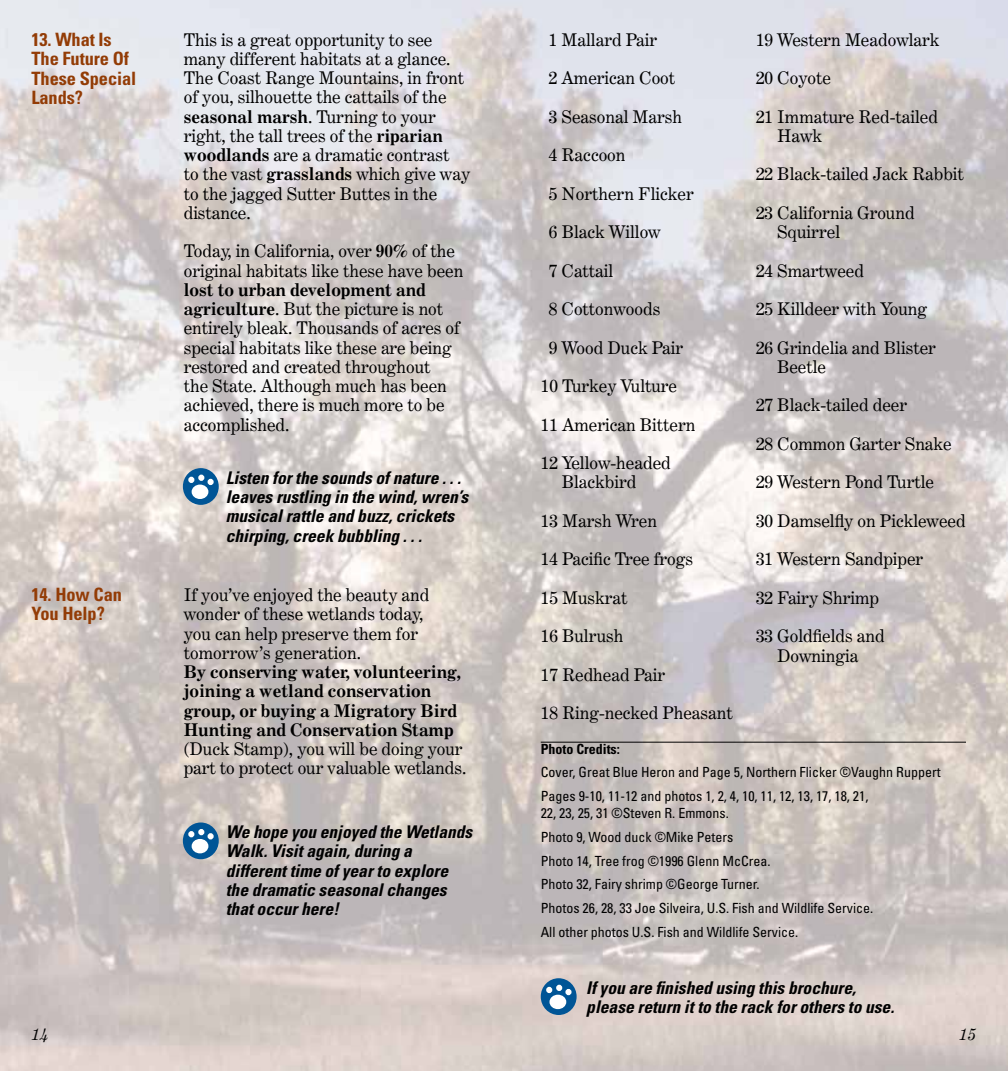
<style>
.page{position:relative;width:1008px;height:1071px;background:#fff}
.page>*{position:absolute;margin:0;border:0;box-sizing:border-box;transform-origin:0 0}
.t1{font:700 condensed 18.38px/19.2px "Univers";letter-spacing:-.005em;color:#933c06}
.t2{font:17.5px/19.2px "Century Expanded BT";color:#000}
.t3{font:italic 700 condensed 17.5px/19.2px "Univers";color:#000}
.t4{font:700 17.5px/19.2px "Century Expanded BT";color:#000}
.t5{font:italic 17.5px "Century Expanded BT";color:#000}
.t6{font:condensed 14px/23.8px "Univers";color:#000}
.t7{font:700 condensed 14px "Univers";color:#000}
.s1{font-weight:700}
</style>
<div class="page">
<img style="left:0;top:0;width:1008px;height:1071px">
<div style="left:184px;top:469px;width:34px;height:35px;background:#005596;border-radius:50%"></div>
<div style="left:183px;top:468px;width:36px;height:37px;border:2px solid #005596;border-radius:50%"></div>
<div style="left:193px;top:485px;width:15px;height:13px;background:#fff;border-radius:50%"></div>
<div style="left:192px;top:485px;width:16px;height:14px;border:2px solid #fff;border-radius:50%"></div>
<svg style="left:188px;top:475px;width:26px;height:10px"></svg>
<div style="left:542px;top:979px;width:34px;height:35px;background:#005596;border-radius:50%"></div>
<div style="left:541px;top:978px;width:36px;height:37px;border:2px solid #005596;border-radius:50%"></div>
<div style="left:550px;top:996px;width:15px;height:12px;background:#fff;border-radius:50%"></div>
<div style="left:549px;top:995px;width:17px;height:14px;border:2px solid #fff;border-radius:50%"></div>
<svg style="left:546px;top:985px;width:25px;height:9px"></svg>
<div style="left:565px;top:989px;width:7px;height:6px;border:2px solid #fff;border-radius:50%"></div>
<div style="left:184px;top:823px;width:34px;height:35px;background:#005596;border-radius:50%"></div>
<div style="left:183px;top:822px;width:36px;height:37px;border:2px solid #005596;border-radius:50%"></div>
<div style="left:193px;top:840px;width:15px;height:13px;background:#fff;border-radius:50%"></div>
<div style="left:192px;top:839px;width:16px;height:14px;border:2px solid #fff;border-radius:50%"></div>
<svg style="left:188px;top:829px;width:26px;height:10px"></svg>
<hr style="left:541px;top:742px;width:425px;height:1px;background:#000">
<p class="t1" style="left:32px;top:30px;width:106px">13. What Is<br>The Future Of<br>These Special<br>Lands?</p>
<p class="t1" style="left:32px;top:585px;width:92px">14. How Can<br>You Help?</p>
<p class="t2" style="left:184px;top:30px;width:288px">This is a great opportunity to see many different habitats at a glance.<br>The Coast Range Mountains, in front of you, silhouette the cattails of the <span class="s1">seasonal marsh</span>. Turning to your right, the tall trees of the <span class="s1">riparian woodlands</span> are a dramatic contrast<br>to the vast <span class="s1">grasslands</span> which give way to the jagged Sutter Buttes in the distance.</p>
<p class="t2" style="left:184px;top:241px;width:281px">Today, in California, over <span class="s1">90%</span> of the original habitats like these have been</p>
<p class="t2" style="left:184px;top:280px;width:278px"><span class="s1">lost to urban development and agriculture</span>. But the picture is not entirely bleak. Thousands of acres of special habitats like these are being restored and created throughout<br>the State. Although much has been achieved, there is much more to be accomplished.</p>
<p class="t3" style="left:226px;top:468px;width:244px">Listen for the sounds of nature . . . leaves rustling in the wind, wren’s musical rattle and buzz, crickets chirping, creek bubbling . . .</p>
<p class="t2" style="left:184px;top:585px;width:247px">If you’ve enjoyed the beauty and wonder of these wetlands today, you can help preserve them for tomorrow’s generation.</p>
<p class="t4" style="left:184px;top:662px;width:279px">By conserving water, volunteering, joining a wetland conservation group, or buying a Migratory Bird Hunting and Conservation Stamp</p>
<p class="t2" style="left:184px;top:739px;width:284px">(Duck Stamp), you will be doing your part to protect our valuable wetlands.</p>
<p class="t3" style="left:226px;top:822px;width:248px">We hope you enjoyed the Wetlands<br>Walk. Visit again, during a different time of year to explore the dramatic seasonal changes that occur here!</p>
<p class="t2" style="left:549px;top:30px;width:110px">1 Mallard Pair</p>
<p class="t2" style="left:549px;top:68px;width:128px">2 American Coot</p>
<p class="t2" style="left:549px;top:107px;width:135px">3 Seasonal Marsh</p>
<p class="t2" style="left:549px;top:145px;width:78px">4 Raccoon</p>
<p class="t2" style="left:549px;top:184px;width:146px">5 Northern Flicker</p>
<p class="t2" style="left:549px;top:222px;width:113px">6 Black Willow</p>
<p class="t2" style="left:549px;top:261px;width:66px">7 Cattail</p>
<p class="t2" style="left:549px;top:299px;width:113px">8 Cottonwoods</p>
<p class="t2" style="left:549px;top:338px;width:136px">9 Wood Duck Pair</p>
<p class="t2" style="left:541px;top:376px;width:138px">10 Turkey Vulture</p>
<p class="t2" style="left:541px;top:415px;width:156px">11 American Bittern</p>
<p class="t2" style="left:562px;top:453px;width:111px;text-indent:-21px">12 Yellow-headed<br>Blackbird</p>
<p class="t2" style="left:541px;top:511px;width:118px">13 Marsh Wren</p>
<p class="t2" style="left:541px;top:549px;width:154px">14 Pacific Tree frogs</p>
<p class="t2" style="left:541px;top:588px;width:88px">15 Muskrat</p>
<p class="t2" style="left:541px;top:626px;width:84px">16 Bulrush</p>
<p class="t2" style="left:541px;top:665px;width:126px">17 Redhead Pair</p>
<p class="t2" style="left:541px;top:703px;width:194px">18 Ring-necked Pheasant</p>
<p class="t2" style="left:756px;top:30px;width:185px">19 Western Meadowlark</p>
<p class="t2" style="left:756px;top:68px;width:77px">20 Coyote</p>
<p class="t2" style="left:777px;top:107px;width:162px;text-indent:-21px">21 Immature Red-tailed<br>Hawk</p>
<p class="t2" style="left:756px;top:164px;width:209px">22 Black-tailed Jack Rabbit</p>
<p class="t2" style="left:777px;top:203px;width:139px;text-indent:-21px">23 California Ground<br>Squirrel</p>
<p class="t2" style="left:756px;top:261px;width:109px">24 Smartweed</p>
<p class="t2" style="left:756px;top:299px;width:173px">25 Killdeer with Young</p>
<p class="t2" style="left:777px;top:338px;width:160px;text-indent:-21px">26 Grindelia and Blister<br>Beetle</p>
<p class="t2" style="left:756px;top:395px;width:153px">27 Black-tailed deer</p>
<p class="t2" style="left:756px;top:434px;width:197px">28 Common Garter Snake</p>
<p class="t2" style="left:756px;top:472px;width:180px">29 Western Pond Turtle</p>
<p class="t2" style="left:756px;top:511px;width:211px">30 Damselfly on Pickleweed</p>
<p class="t2" style="left:756px;top:549px;width:169px">31 Western Sandpiper</p>
<p class="t2" style="left:756px;top:588px;width:125px">32 Fairy Shrimp</p>
<p class="t2" style="left:756px;top:626px;width:130px;text-align:center">33 Goldfields and<br>Downingia</p>
<p class="t7" style="left:541px;top:740px;width:81px">Photo Credits:</p>
<p class="t6" style="left:541px;top:760px;width:401px">Cover, Great Blue Heron and Page 5, Northern Flicker ©Vaughn Ruppert<br>Pages 9-10, 11-12 and photos 1, 2, 4, 10, 11, 12, 13, 17, 18, 21,</p>
<p class="t6" style="left:541px;top:801px;width:334px">22, 23, 25, 31 ©Steven R. Emmons.<br>Photo 9, Wood duck ©Mike Peters<br>Photo 14, Tree frog ©1996 Glenn McCrea.<br>Photo 32, Fairy shrimp ©George Turner.<br>Photos 26, 28, 33 Joe Silveira, U.S. Fish and Wildlife Service.<br>All other photos U.S. Fish and Wildlife Service.</p>
<p class="t3" style="left:586px;top:978px;width:310px">If you are finished using this brochure, please return it to the rack for others to use.</p>
<p class="t5" style="left:32px;top:1023px;width:19px">14</p>
<p class="t5" style="left:959px;top:1023px;width:19px">15</p>
</div>
